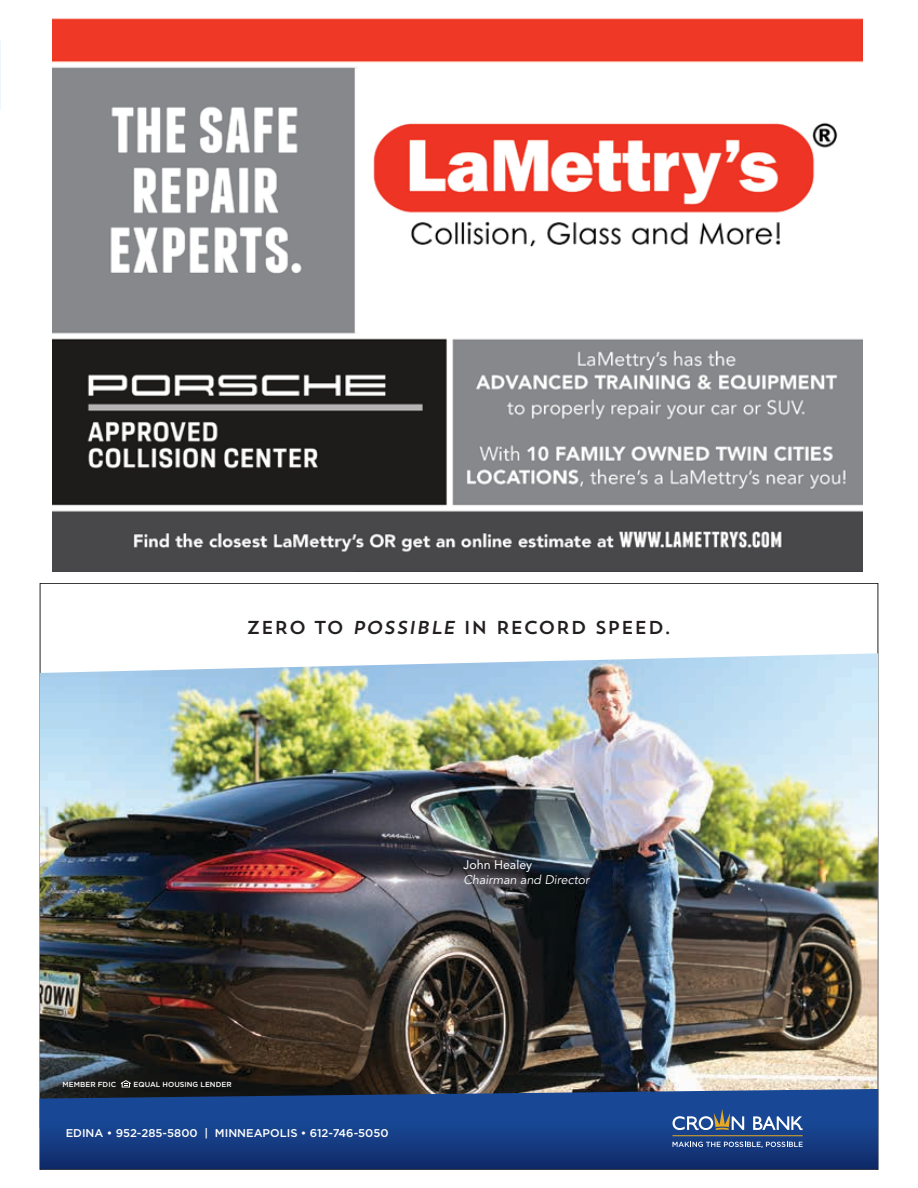
<style>
.page{position:relative;width:918px;height:1188px;background:#fff}
.page>*{position:absolute;margin:0;border:0;box-sizing:border-box;transform-origin:0 0}
.t1{font:18.6px "Trend Sans One";color:#231f20}
.t2{font:italic 12.45px "Avenir";color:#fff}
.t3{font:12.45px "Avenir";color:#fff}
.t4{font:500 11.25px "Gotham";color:#fff}
.t5{font:500 7.35px "Gotham";color:#fff}
.s1{font-style:italic}
</style>
<div class="page">
<img style="left:40px;top:653px;width:838px;height:436px">
<svg style="left:40px;top:1089px;width:838px;height:80px;background:#173d80"></svg>
<svg style="left:121px;top:1080px;width:10px;height:8px"></svg>
<hr style="left:673px;top:1135px;width:130px;height:1px;background:#e6a923">
<svg style="left:673px;top:1142px;width:130px;height:6px"></svg>
<svg style="left:753px;top:1116px;width:50px;height:14px"></svg>
<svg style="left:673px;top:1109px;width:71px;height:21px"></svg>
<img style="left:52px;top:18px;width:810px;height:554px">
<h1 class="t1" style="left:247px;top:616px;width:426px">ZER0 TO <span class="s1">POSSIBLE</span> IN RECORD SPEED.</h1>
<p class="t3" style="left:463px;top:858px;width:70px">John Healey</p>
<p class="t2" style="left:463px;top:873px;width:127px">Chairman and Director</p>
<p class="t5" style="left:63px;top:1080px;width:55px">MEMBER FDIC</p>
<p class="t5" style="left:134px;top:1080px;width:100px">EQUAL HOUSING LENDER</p>
<p class="t4" style="left:66px;top:1127px;width:324px">EDINA • 952-285-5800 | MINNEAPOLIS • 612-746-5050</p>
</div>
